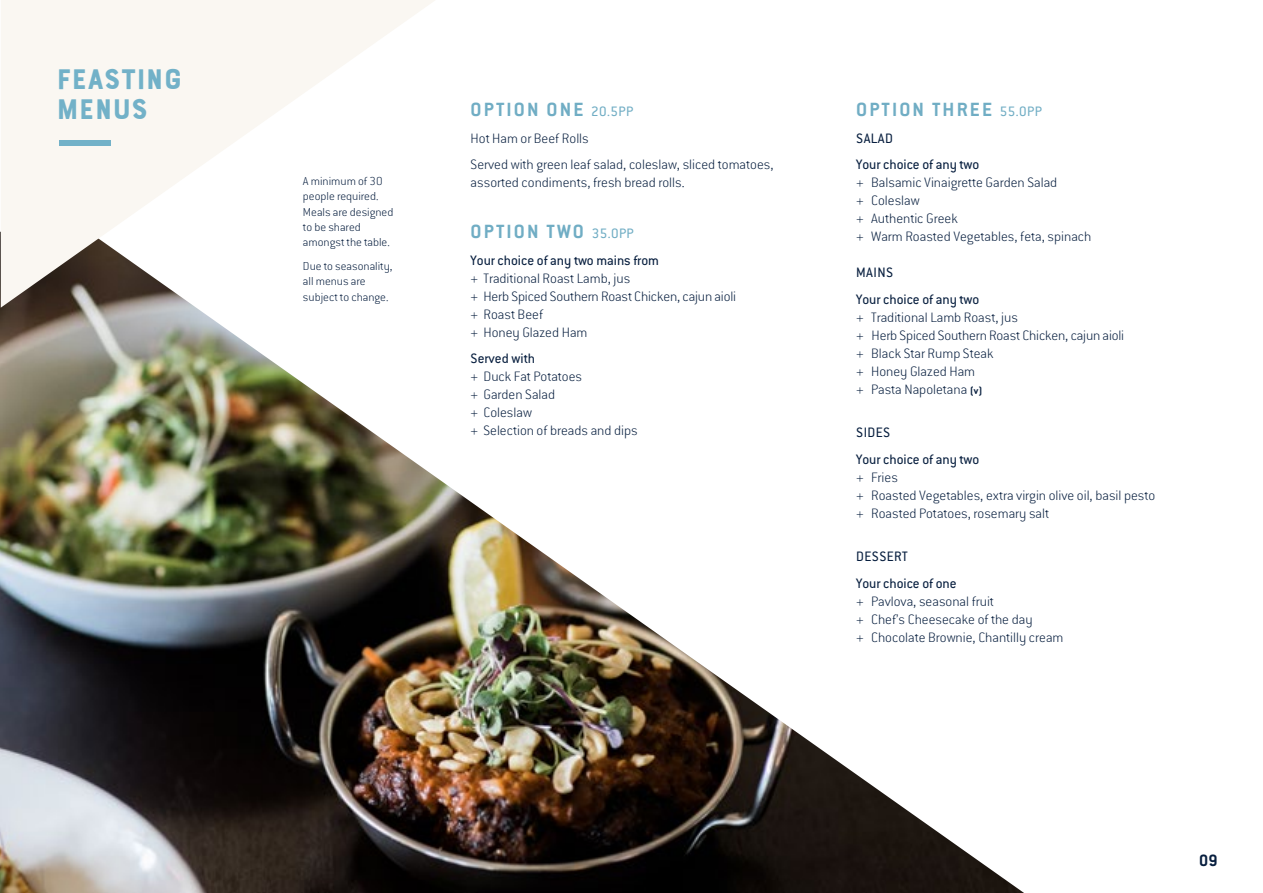
<style>
.page{position:relative;width:1263px;height:893px;background:#fff}
.page>*{position:absolute;margin:0;border:0;box-sizing:border-box;transform-origin:0 0}
.t1{font:30px/30px "Bourton Base";color:#72b1c8}
.t2{font:700 21px "Conduit ITC";letter-spacing:.1em;color:#70adc4}
.t3{font:700 18px "Conduit ITC";color:#081f3f}
.t4{font:200 15px/18px "Conduit ITC";color:#081f3f}
.t5{font:15px/26.5px "Conduit ITC";color:#081f3f}
.t6{font:200 12.75px/15.3px "Conduit ITC";color:#081f3f}
.s1{font-weight:400;font-size:15px}
.s2{font-weight:700;font-size:10.5px}
</style>
<div class="page">
<img style="left:0;top:232px;width:1024px;height:661px">
<svg style="left:1px;top:0;width:435px;height:308px;fill:#faf7f2"></svg>
<div style="left:60px;top:140px;width:51px;height:5px;background:#72b1c8"></div>
<h1 class="t1" style="left:57px;top:64px;width:127px">FEASTING<br>MENUS</h1>
<p class="t6" style="left:303px;top:173px;width:92px">A minimum of 30 people required.<br>Meals are designed to be shared amongst the table.</p>
<p class="t6" style="left:303px;top:258px;width:91px">Due to seasonality, all menus are subject to change.</p>
<h2 class="t2" style="left:471px;top:97px;width:164px">OPTION ONE <span class="s1">20.5PP</span></h2>
<p class="t4" style="left:471px;top:125px;width:304px;line-height:26.5px">Hot Ham or Beef Rolls<br>Served with green leaf salad, coleslaw, sliced tomatoes,</p>
<p class="t4" style="left:471px;top:173px;width:215px">assorted condiments, fresh bread rolls.</p>
<h2 class="t2" style="left:471px;top:219px;width:165px">OPTION TWO <span class="s1">35.0PP</span></h2>
<p class="t5" style="left:471px;top:246px;width:190px">Your choice of any two mains from</p>
<p class="t4" style="left:471px;top:269px;width:267px">+ Traditional Roast Lamb, jus<br>+ Herb Spiced Southern Roast Chicken, cajun aioli + Roast Beef<br>+ Honey Glazed Ham</p>
<p class="t5" style="left:471px;top:345px;width:66px">Served with</p>
<p class="t4" style="left:471px;top:367px;width:169px">+ Duck Fat Potatoes<br>+ Garden Salad<br>+ Coleslaw<br>+ Selection of breads and dips</p>
<h2 class="t2" style="left:856px;top:97px;width:187px">OPTION THREE <span class="s1">55.0PP</span></h2>
<p class="t5" style="left:856px;top:124px;width:125px">SALAD<br>Your choice of any two</p>
<p class="t4" style="left:856px;top:173px;width:237px">+ Balsamic Vinaigrette Garden Salad<br>+ Coleslaw<br>+ Authentic Greek<br>+ Warm Roasted Vegetables, feta, spinach</p>
<p class="t5" style="left:856px;top:259px;width:125px">MAINS<br>Your choice of any two</p>
<p class="t4" style="left:856px;top:308px;width:270px">+ Traditional Lamb Roast, jus<br>+ Herb Spiced Southern Roast Chicken, cajun aioli + Black Star Rump Steak<br>+ Honey Glazed Ham<br>+ Pasta Napoletana <span class="s2">(v)</span></p>
<p class="t5" style="left:856px;top:419px;width:125px">SIDES<br>Your choice of any two</p>
<p class="t4" style="left:856px;top:468px;width:301px">+ Fries<br>+ Roasted Vegetables, extra virgin olive oil, basil pesto + Roasted Potatoes, rosemary salt</p>
<p class="t5" style="left:856px;top:543px;width:102px">DESSERT<br>Your choice of one</p>
<p class="t4" style="left:856px;top:592px;width:209px">+ Pavlova, seasonal fruit<br>+ Chef’s Cheesecake of the day<br>+ Chocolate Brownie, Chantilly cream</p>
<p class="t3" style="left:1199px;top:850px;width:20px">09</p>
</div>
